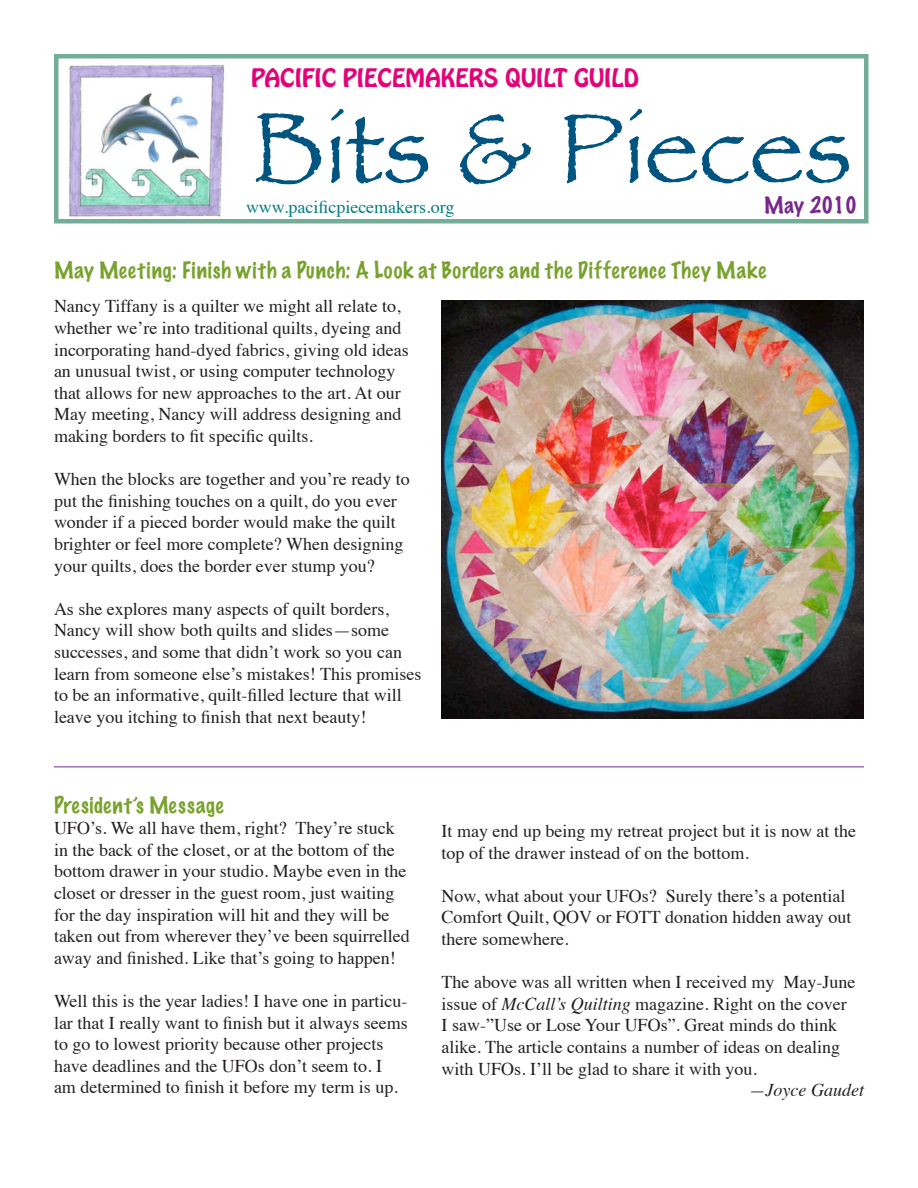
<style>
.page{position:relative;width:918px;height:1188px;background:#fff}
.page>*{position:absolute;margin:0;border:0;box-sizing:border-box;transform-origin:0 0}
.t1{font:102px "Papyrus";color:#005480}
.t2{font:22.5px "Hobo Std";color:#e40278}
.t3{font:100 21px "Marker Felt";letter-spacing:.04em;color:#78a22d}
.t4{font:100 21px "Marker Felt";color:#77278d}
.t5{font:18px/21.6px "Times";color:#231f20}
.t6{font:18px "Times";color:#007b85}
.t7{font:italic 18px "Times";color:#231f20}
.s1{font-style:italic}
</style>
<div class="page">
<img style="left:69px;top:64px;width:155px;height:153px">
<div style="left:54px;top:54px;width:814px;height:169px;border:4px solid #74ad99"></div>
<img style="left:442px;top:301px;width:422px;height:417px">
<hr style="left:54px;top:766px;width:810px;height:1px;background:#77278d">
<p class="t2" style="left:251px;top:63px;width:389px">PACIFIC PIECEMAKERS QUILT GUILD</p>
<h1 class="t1" style="left:251px;top:87px;width:602px">Bits &amp; Pieces</h1>
<p class="t6" style="left:246px;top:200px;width:210px">www.pacificpiecemakers.org</p>
<p class="t4" style="left:764px;top:194px;width:95px">May 2010</p>
<p class="t3" style="left:54px;top:260px;width:714px">May Meeting: Finish with a Punch: A Look at Borders and the Difference They Make</p>
<p class="t5" style="left:54px;top:297px;width:356px">Nancy Tiffany is a quilter we might all relate to, whether we’re into traditional quilts, dyeing and incorporating hand-dyed fabrics, giving old ideas an unusual twist, or using computer technology that allows for new approaches to the art. At our May meeting, Nancy will address designing and making borders to fit specific quilts.</p>
<p class="t5" style="left:54px;top:470px;width:357px">When the blocks are together and you’re ready to put the finishing touches on a quilt, do you ever wonder if a pieced border would make the quilt brighter or feel more complete? When designing your quilts, does the border ever stump you?</p>
<p class="t5" style="left:54px;top:600px;width:369px">As she explores many aspects of quilt borders, Nancy will show both quilts and slides—some successes, and some that didn’t work so you can learn from someone else’s mistakes! This promises to be an informative, quilt-filled lecture that will leave you itching to finish that next beauty!</p>
<p class="t3" style="left:54px;top:794px;width:171px">President’s Message</p>
<p class="t5" style="left:54px;top:819px;width:357px">UFO’s. We all have them, right? They’re stuck in the back of the closet, or at the bottom of the bottom drawer in your studio. Maybe even in the closet or dresser in the guest room, just waiting for the day inspiration will hit and they will be taken out from wherever they’ve been squirrelled away and finished. Like that’s going to happen!</p>
<p class="t5" style="left:54px;top:992px;width:355px">Well this is the year ladies! I have one in particu&shy;lar that I really want to finish but it always seems to go to lowest priority because other projects have deadlines and the UFOs don’t seem to. I am determined to finish it before my term is up.</p>
<p class="t5" style="left:442px;top:822px;width:416px">It may end up being my retreat project but it is now at the top of the drawer instead of on the bottom.</p>
<p class="t5" style="left:442px;top:886px;width:411px">Now, what about your UFOs? Surely there’s a potential<br>Comfort Quilt, QOV or FOTT donation hidden away out there somewhere.</p>
<p class="t5" style="left:442px;top:973px;width:415px">The above was all written when I received my May-June issue of <span class="s1">McCall’s Quilting</span> magazine. Right on the cover I saw-”Use or Lose Your UFOs”. Great minds do think alike. The article contains a number of ideas on dealing with UFOs. I’ll be glad to share it with you.</p>
<p class="t7" style="left:750px;top:1083px;width:116px">—Joyce Gaudet</p>
</div>
